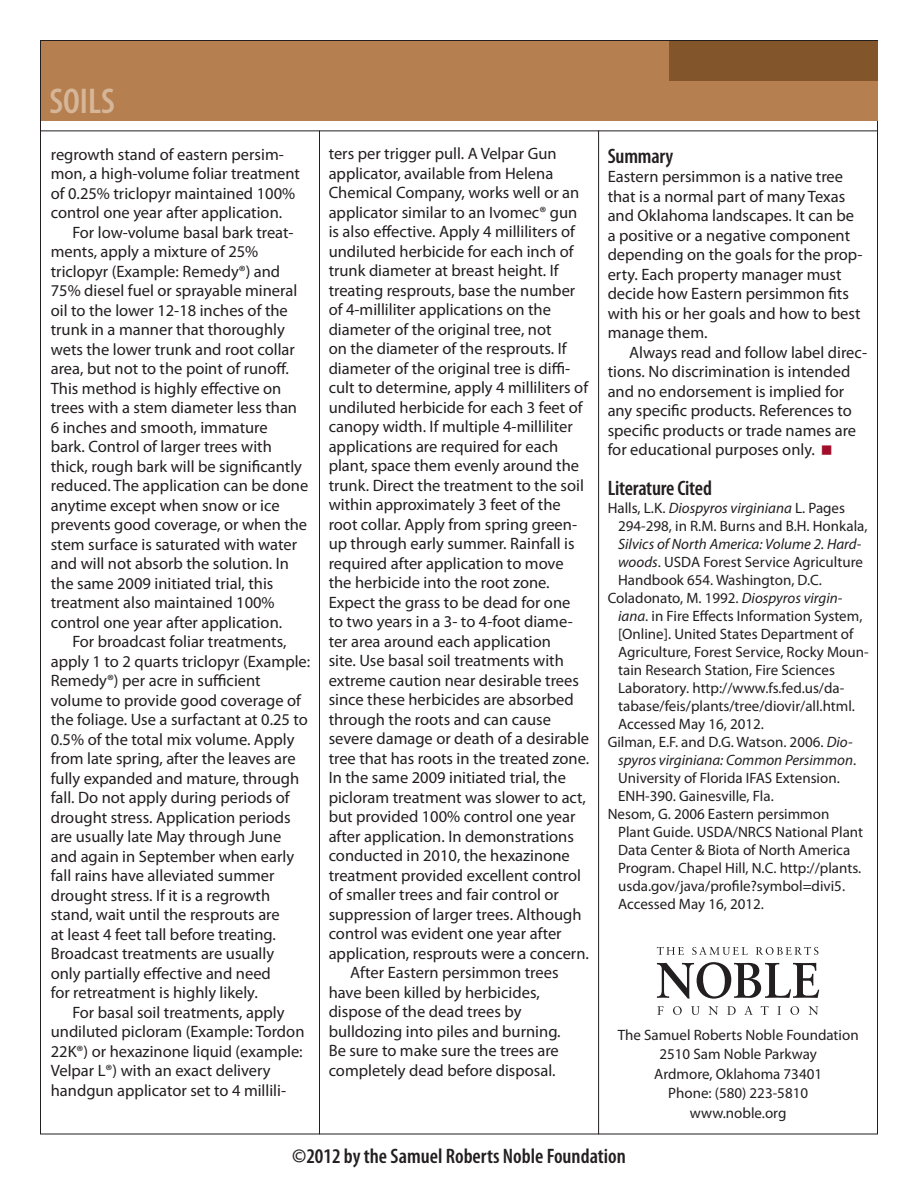
<style>
.page{position:relative;width:918px;height:1188px;background:#fff}
.page>*{position:absolute;margin:0;border:0;box-sizing:border-box;transform-origin:0 0}
.t1{font:600 condensed 36px "Myriad Pro";color:#d6b699}
.Headings_within_body{font:600 condensed 21px "Myriad Pro";color:#231f20}
.Body_Text{font:16.5px/19.5px "Myriad Pro";color:#231f20}
.Body_Text-1st_Paragr{font:16.5px/19.5px "Myriad Pro";color:#231f20}
.Body_Text-1st_Paragr-2{font:15px/18px "Myriad Pro";color:#231f20}
.s1{font-style:italic}
</style>
<div class="page">
<hr style="left:40px;top:130px;width:838px;height:1px;background:#231f20">
<hr style="left:598px;top:131px;width:1px;height:1003px;background:#231f20">
<hr style="left:319px;top:131px;width:1px;height:1003px;background:#231f20">
<div style="left:41px;top:41px;width:836px;height:79px;background:#b67f4f"></div>
<div style="left:669px;top:41px;width:208px;height:39px;background:#82552a"></div>
<svg style="left:657px;top:947px;width:27px;height:8px"></svg>
<svg style="left:692px;top:947px;width:56px;height:8px"></svg>
<svg style="left:756px;top:947px;width:62px;height:8px"></svg>
<svg style="left:657px;top:962px;width:162px;height:37px"></svg>
<svg style="left:657px;top:1006px;width:6px;height:9px"></svg>
<svg style="left:673px;top:1006px;width:9px;height:9px"></svg>
<svg style="left:691px;top:1006px;width:9px;height:9px"></svg>
<svg style="left:708px;top:1006px;width:10px;height:9px"></svg>
<svg style="left:727px;top:1006px;width:9px;height:9px"></svg>
<svg style="left:744px;top:1006px;width:9px;height:9px"></svg>
<svg style="left:761px;top:1006px;width:7px;height:9px"></svg>
<svg style="left:777px;top:1006px;width:4px;height:9px"></svg>
<svg style="left:790px;top:1006px;width:9px;height:9px"></svg>
<svg style="left:809px;top:1006px;width:9px;height:9px"></svg>
<p class="t1" style="left:50px;top:79px;width:67px">SOILS</p>
<p class="Body_Text" style="left:329px;top:144px;width:262px">ters per trigger pull. A Velpar Gun applicator, available from Helena Chemical Company, works well or an applicator similar to an Ivomec® gun is also effective. Apply 4 milliliters of undiluted herbicide for each inch of trunk diameter at breast height. If treating resprouts, base the number of 4-milliliter applications on the diameter of the original tree, not<br>on the diameter of the resprouts. If diameter of the original tree is diffi&shy;cult to determine, apply 4 milliliters of undiluted herbicide for each 3 feet of canopy width. If multiple 4-milliliter applications are required for each plant, space them evenly around the trunk. Direct the treatment to the soil within approximately 3 feet of the root collar. Apply from spring green&shy;up through early summer. Rainfall is required after application to move the herbicide into the root zone.<br>Expect the grass to be dead for one<br>to two years in a 3- to 4-foot diame&shy;ter area around each application<br>site. Use basal soil treatments with extreme caution near desirable trees since these herbicides are absorbed through the roots and can cause severe damage or death of a desirable tree that has roots in the treated zone.<br>In the same 2009 initiated trial, the picloram treatment was slower to act, but provided 100% control one year after application. In demonstrations conducted in 2010, the hexazinone treatment provided excellent control of smaller trees and fair control or suppression of larger trees. Although control was evident one year after application, resprouts were a concern.</p>
<p class="Body_Text" style="left:329px;top:963px;width:234px;text-indent:22px">After Eastern persimmon trees have been killed by herbicides, dispose of the dead trees by bulldozing into piles and burning.<br>Be sure to make sure the trees are completely dead before disposal.</p>
<p class="Body_Text" style="left:51px;top:144px;width:251px">regrowth stand of eastern persim&shy;mon, a high-volume foliar treatment of 0.25% triclopyr maintained 100% control one year after application.</p>
<p class="Body_Text" style="left:51px;top:222px;width:259px;text-indent:22px">For low-volume basal bark treat&shy;ments, apply a mixture of 25% triclopyr (Example: Remedy®) and 75% diesel fuel or sprayable mineral oil to the lower 12-18 inches of the trunk in a manner that thoroughly wets the lower trunk and root collar area, but not to the point of runoff.<br>This method is highly effective on trees with a stem diameter less than 6 inches and smooth, immature<br>bark. Control of larger trees with thick, rough bark will be significantly reduced. The application can be done anytime except when snow or ice prevents good coverage, or when the stem surface is saturated with water and will not absorb the solution. In the same 2009 initiated trial, this treatment also maintained 100% control one year after application.</p>
<p class="Body_Text" style="left:51px;top:632px;width:261px;text-indent:22px">For broadcast foliar treatments, apply 1 to 2 quarts triclopyr (Example:<br>Remedy®) per acre in sufficient volume to provide good coverage of the foliage. Use a surfactant at 0.25 to 0.5% of the total mix volume. Apply from late spring, after the leaves are fully expanded and mature, through fall. Do not apply during periods of drought stress. Application periods are usually late May through June and again in September when early fall rains have alleviated summer drought stress. If it is a regrowth stand, wait until the resprouts are<br>at least 4 feet tall before treating.<br>Broadcast treatments are usually<br>only partially effective and need<br>for retreatment is highly likely.</p>
<p class="Body_Text" style="left:51px;top:1002px;width:255px;text-indent:22px">For basal soil treatments, apply undiluted picloram (Example: Tordon 22K®) or hexazinone liquid (example:<br>Velpar L®) with an exact delivery handgun applicator set to 4 millili-</p>
<p class="Headings_within_body" style="left:608px;top:143px;width:67px">Summary</p>
<p class="Body_Text-1st_Paragr" style="left:608px;top:167px;width:257px">Eastern persimmon is a native tree that is a normal part of many Texas and Oklahoma landscapes. It can be a positive or a negative component depending on the goals for the prop&shy;erty. Each property manager must decide how Eastern persimmon fits with his or her goals and how to best manage them.</p>
<p class="Body_Text" style="left:608px;top:342px;width:261px;text-indent:22px">Always read and follow label direc&shy;tions. No discrimination is intended and no endorsement is implied for any specific products. References to specific products or trade names are for educational purposes only.</p>
<p class="Headings_within_body" style="left:608px;top:475px;width:106px">Literature Cited</p>
<p class="Body_Text-1st_Paragr-2" style="left:618px;top:498px;width:251px;text-indent:-10px">Halls, L.K. <span class="s1">Diospyros virginiana</span> L. Pages 294-298, in R.M. Burns and B.H. Honkala, <span class="s1">Silvics of North America: Volume 2. Hard&shy;woods</span>. USDA Forest Service Agriculture Handbook 654. Washington, D.C.</p>
<p class="Body_Text-1st_Paragr-2" style="left:618px;top:588px;width:252px;text-indent:-10px">Coladonato, M. 1992. <span class="s1">Diospyros virgin&shy;iana</span>. in Fire Effects Information System, [Online]. United States Department of Agriculture, Forest Service, Rocky Moun&shy;tain Research Station, Fire Sciences Laboratory. http://www.fs.fed.us/da&shy;tabase/feis/plants/tree/diovir/all.html.<br>Accessed May 16, 2012.</p>
<p class="Body_Text-1st_Paragr-2" style="left:618px;top:732px;width:239px;text-indent:-10px">Gilman, E.F. and D.G. Watson. 2006. <span class="s1">Dio&shy;spyros virginiana: Common Persimmon</span>.<br>University of Florida IFAS Extension.<br>ENH-390. Gainesville, Fla.</p>
<p class="Body_Text-1st_Paragr-2" style="left:618px;top:804px;width:247px;text-indent:-10px">Nesom, G. 2006 Eastern persimmon Plant Guide. USDA/NRCS National Plant Data Center &amp; Biota of North America Program. Chapel Hill, N.C. http://plants. usda.gov/java/profile?symbol=divi5.<br>Accessed May 16, 2012.</p>
<p class="Body_Text-1st_Paragr-2" style="left:618px;top:1025px;width:243px;line-height:19.5px;text-align:center">The Samuel Roberts Noble Foundation<br>2510 Sam Noble Parkway<br>Ardmore, Oklahoma 73401<br>Phone: (580) 223-5810</p>
<p class="Body_Text-1st_Paragr-2" style="left:690px;top:1103px;width:98px">www.noble.org</p>
<p class="Headings_within_body" style="left:292px;top:1143px;width:335px">©2012 by the Samuel Roberts Noble Foundation</p>
</div>
